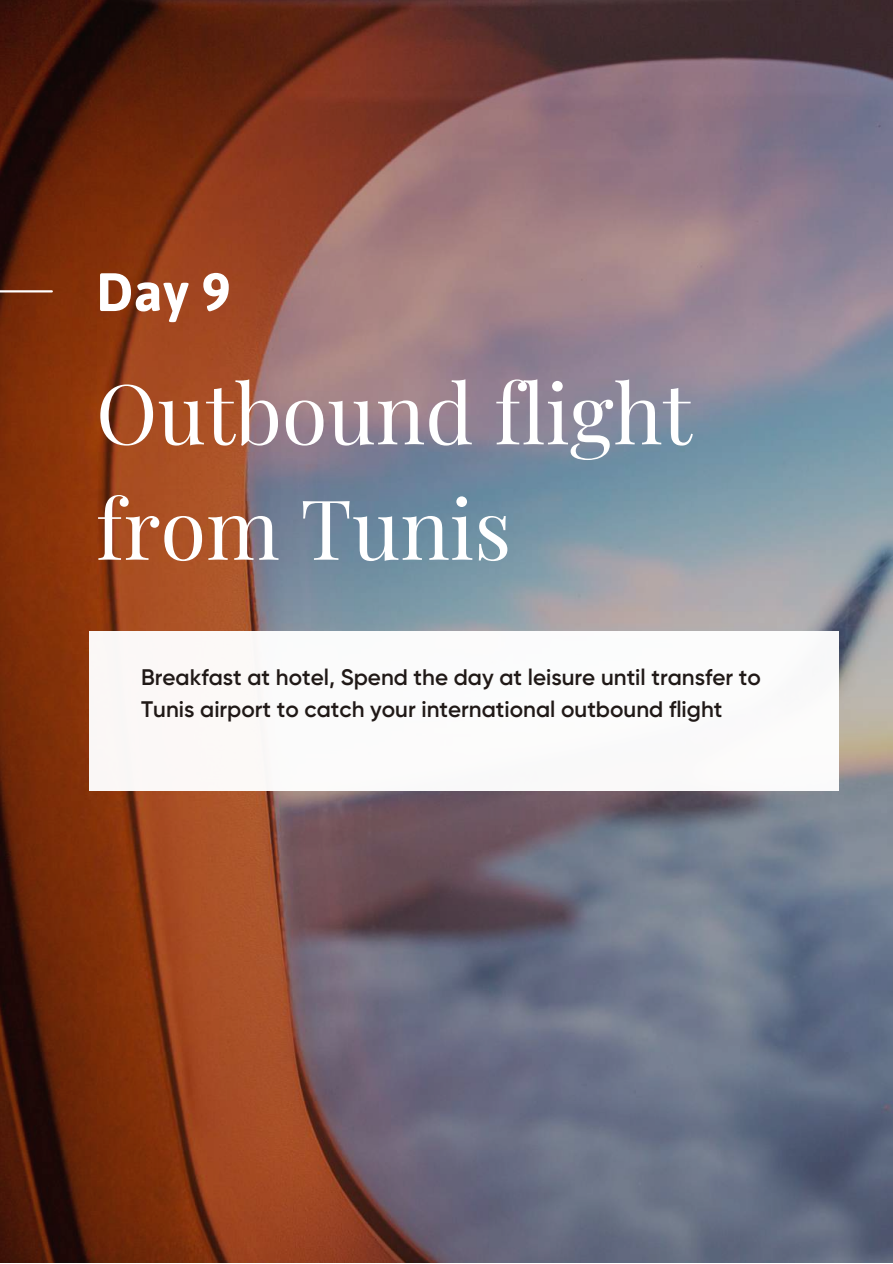
<style>
.page{position:relative;width:893px;height:1264px;background:#fff}
.page>*{position:absolute;margin:0;border:0;box-sizing:border-box;transform-origin:0 0}
.t1{font:82.95px/115.5px "Playfair Display";color:#fff}
.t2{font:700 54px "Asap";color:#fff}
.t3{font:600 22.5px/31.5px "Gilroy";color:#201917}
</style>
<div class="page">
<img style="left:0;top:0;width:892px;height:1262px">
<hr style="left:0;top:290px;width:52px;height:2px;background:#fff">
<div style="left:89px;top:631px;width:749px;height:160px;background:#fff"></div>
<h2 class="t2" style="left:96px;top:260px;width:136px">Day 9</h2>
<h1 class="t1" style="left:96px;top:352px;width:597px">Outbound flight from Tunis</h1>
<p class="t3" style="left:141px;top:663px;width:621px">Breakfast at hotel, Spend the day at leisure until transfer to<br>Tunis airport to catch your international outbound flight</p>
</div>
